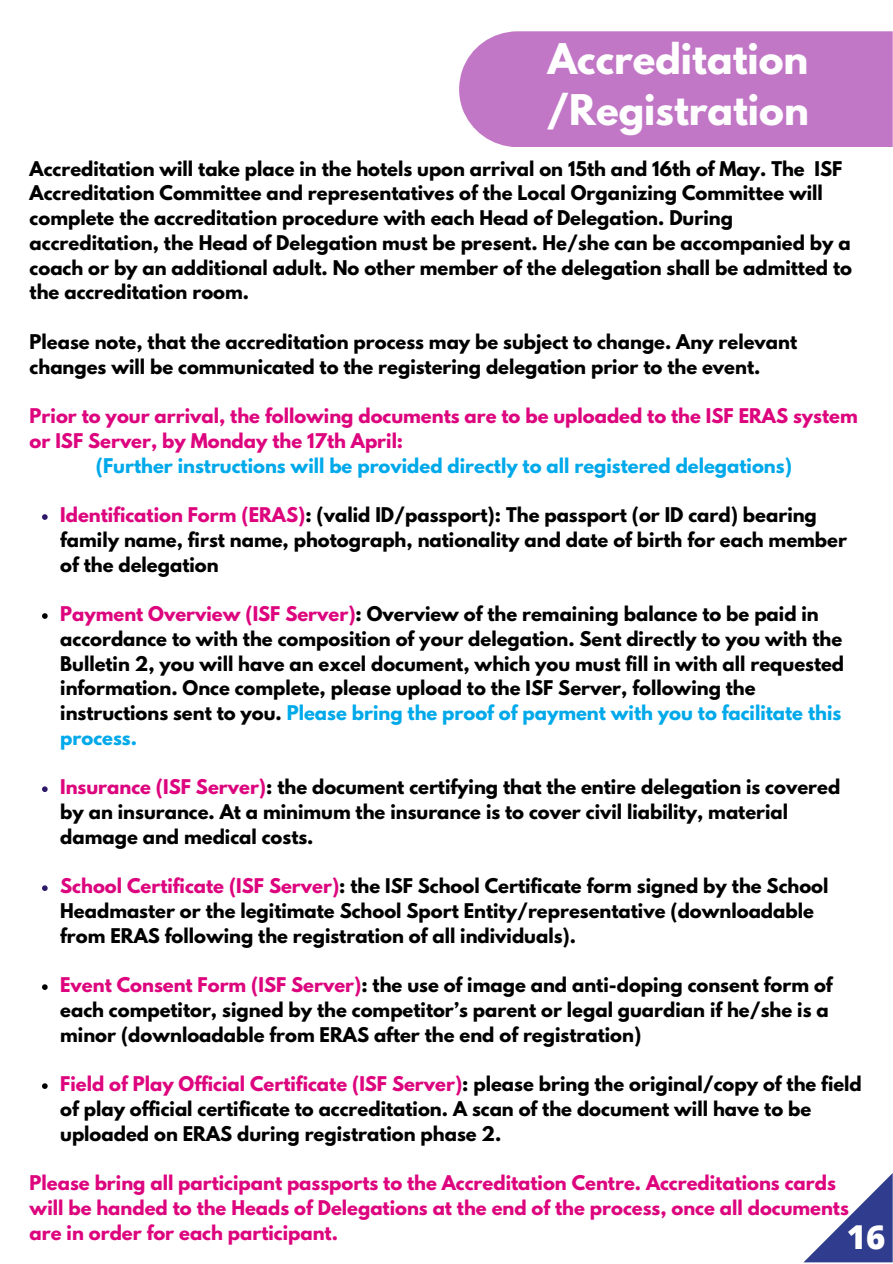
<style>
.page{position:relative;width:893px;height:1264px;background:#fff}
.page>*{position:absolute;margin:0;border:0;box-sizing:border-box;transform-origin:0 0}
.t1{font:700 37.5px/51.8px "League Spartan";color:#fff}
.t2{font:800 33px "Open Sans";color:#fff}
.t3{font:700 18px/24.8px "League Spartan";color:#000}
.t4{font:700 18px/24.8px "League Spartan";color:#dd057e}
.t5{font:700 18px "League Spartan";color:#00a9ea}
.s1{color:#dd057e}
.s2{color:#00a9ea}
</style>
<div class="page">
<svg style="left:804px;top:1174px;width:88px;height:88px"></svg>
<div style="left:459px;top:31px;width:433px;height:116px;background:#c177c6"></div>
<svg style="left:42px;top:514px;width:6px;height:6px"></svg>
<svg style="left:42px;top:613px;width:6px;height:6px"></svg>
<svg style="left:42px;top:786px;width:6px;height:6px"></svg>
<svg style="left:42px;top:885px;width:6px;height:6px"></svg>
<svg style="left:42px;top:984px;width:6px;height:5px"></svg>
<svg style="left:42px;top:1083px;width:6px;height:5px"></svg>
<p class="t1" style="left:473px;top:27px;width:346px">Cultural Activities</p>
<p class="t1" style="left:546px;top:37px;width:264px">Accreditation /Registration</p>
<p class="t3" style="left:30px;top:158px;width:823px">Accreditation will take place in the hotels upon arrival on 15th and 16th of May. The ISF Accreditation Committee and representatives of the Local Organizing Committee will complete the accreditation procedure with each Head of Delegation. During accreditation, the Head of Delegation must be present. He/she can be accompanied by a coach or by an additional adult. No other member of the delegation shall be admitted to the accreditation room.</p>
<p class="t3" style="left:30px;top:331px;width:769px">Please note, that the accreditation process may be subject to change. Any relevant changes will be communicated to the registering delegation prior to the event.</p>
<p class="t4" style="left:30px;top:406px;width:829px">Prior to your arrival, the following documents are to be uploaded to the ISF ERAS system or ISF Server, by Monday the 17th April:</p>
<p class="t5" style="left:96px;top:456px;width:697px">(Further instructions will be provided directly to all registered delegations)</p>
<p class="t3" style="left:60px;top:505px;width:788px"><span class="s1">Identification Form (ERAS)</span>: (valid ID/passport): The passport (or ID card) bearing family name, first name, photograph, nationality and date of birth for each member of the delegation</p>
<p class="t3" style="left:60px;top:603px;width:785px"><span class="s1">Payment Overview (ISF Server)</span>: Overview of the remaining balance to be paid in accordance to with the composition of your delegation. Sent directly to you with the Bulletin 2, you will have an excel document, which you must fill in with all requested information. Once complete, please upload to the ISF Server, following the instructions sent to you. <span class="s2">Please bring the proof of payment with you to facilitate this process.</span></p>
<p class="t3" style="left:60px;top:777px;width:781px"><span class="s1">Insurance (ISF Server)</span>: the document certifying that the entire delegation is covered by an insurance. At a minimum the insurance is to cover civil liability, material damage and medical costs.</p>
<p class="t3" style="left:60px;top:875px;width:769px"><span class="s1">School Certificate (ISF Server)</span>: the ISF School Certificate form signed by the School<br>Headmaster or the legitimate School Sport Entity/representative (downloadable from ERAS following the registration of all individuals).</p>
<p class="t3" style="left:60px;top:974px;width:773px"><span class="s1">Event Consent Form (ISF Server)</span>: the use of image and anti-doping consent form of each competitor, signed by the competitor’s parent or legal guardian if he/she is a minor (downloadable from ERAS after the end of registration)</p>
<p class="t3" style="left:60px;top:1073px;width:803px"><span class="s1">Field of Play Official Certificate (ISF Server)</span>: please bring the original/copy of the field of play official certificate to accreditation. A scan of the document will have to be uploaded on ERAS during registration phase 2.</p>
<p class="t4" style="left:30px;top:1172px;width:820px">Please bring all participant passports to the Accreditation Centre. Accreditations cards will be handed to the Heads of Delegations at the end of the process, once all documents are in order for each participant.</p>
<p class="t2" style="left:846px;top:1213px;width:40px">16</p>
</div>
